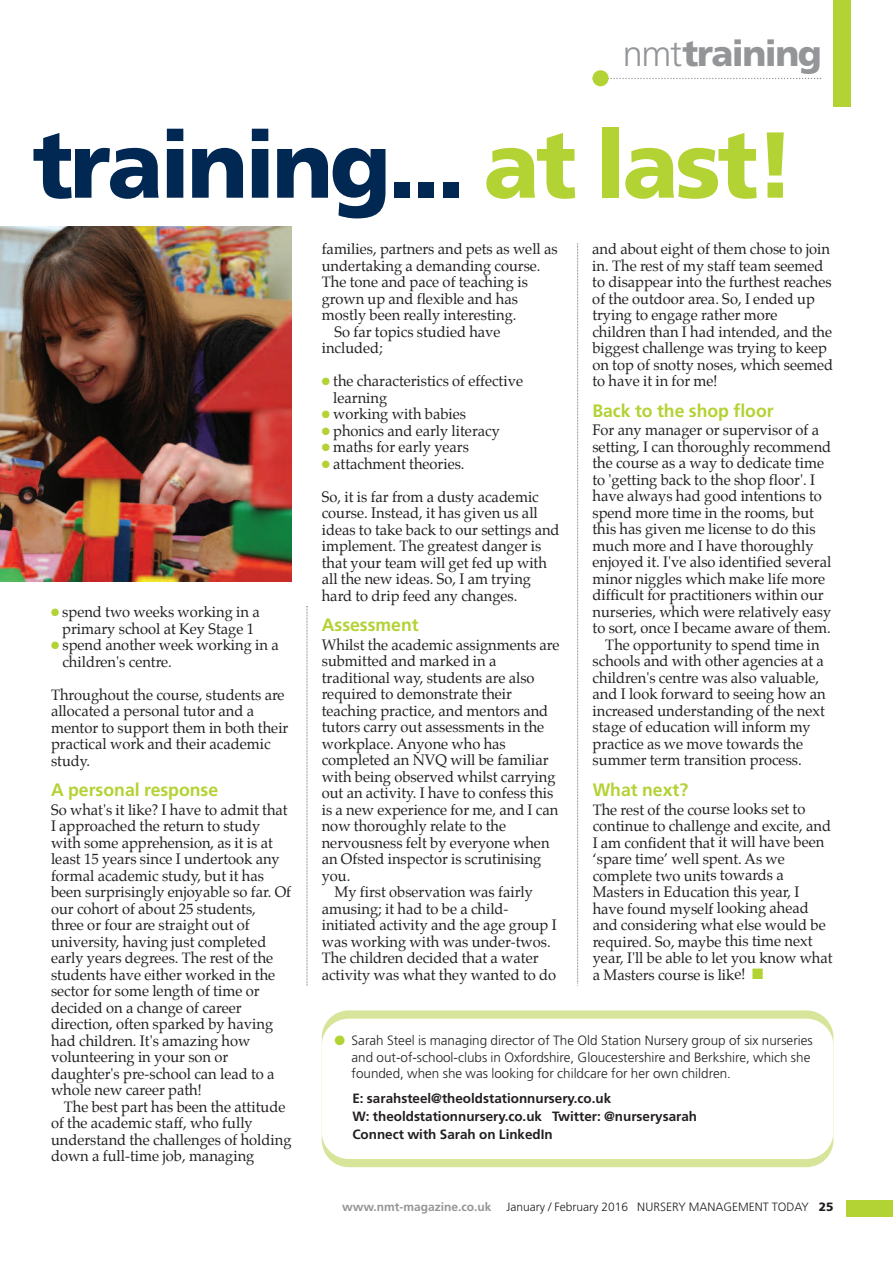
<style>
.page{position:relative;width:893px;height:1263px;background:#fff}
.page>*{position:absolute;margin:0;border:0;box-sizing:border-box;transform-origin:0 0}
.t1{font:900 93.45px "Frutiger";letter-spacing:-.035em;color:#002853}
.t2{font:900 36px "Frutiger";letter-spacing:-.045em;color:#939598}
.t3{font:700 18px "Frutiger";color:#b3d234}
.t4{font:15px/16.5px "Palatino";color:#231f20}
.t5{font:300 13.5px/16.5px "Frutiger";color:#231f20}
.t6{font:700 13.5px/18px "Frutiger";color:#231f20}
.t7{font:300 12px "Frutiger";color:#231f20}
.t8{font:700 12px "Frutiger";color:#939598}
.s1{font-weight:300}
.s2{color:#b3d234}
.s3{font-weight:900}
</style>
<div class="page">
<div style="left:846px;top:1200px;width:47px;height:17px;background:#b3d234"></div>
<div style="left:833px;top:0;width:17px;height:106px;background:#b3d234"></div>
<svg style="left:610px;top:78px;width:211px;height:1px"></svg>
<img style="left:0;top:227px;width:292px;height:354px">
<svg style="left:307px;top:606px;width:1px;height:380px"></svg>
<svg style="left:577px;top:243px;width:1px;height:743px"></svg>
<div style="left:592px;top:70px;width:17px;height:16px;background:#b3d234;border-radius:50%"></div>
<div style="left:322px;top:1010px;width:511px;height:157px;background:#d6e599;border-radius:27px"></div>
<div style="left:322px;top:1019px;width:511px;height:140px;background:#fff;border-radius:27px"></div>
<h2 class="t2" style="left:623px;top:39px;width:201px"><span class="s1">nmt</span>training</h2>
<h1 class="t1" style="left:33px;top:128px;width:764px">training... <span class="s2">at last!</span></h1>
<p class="t4" style="left:322px;top:242px;width:238px">families, partners and pets as well as</p>
<p class="t4" style="left:322px;top:258px;width:220px">undertaking a demanding course.</p>
<p class="t4" style="left:322px;top:275px;width:208px">The tone and pace of teaching is</p>
<p class="t4" style="left:322px;top:291px;width:198px">grown up and flexible and has</p>
<p class="t4" style="left:322px;top:308px;width:196px">mostly been really interesting.</p>
<p class="t4" style="left:334px;top:324px;width:168px">So far topics studied have</p>
<p class="t4" style="left:322px;top:341px;width:63px">included;</p>
<p class="t4" style="left:333px;top:374px;width:191px;text-indent:-11px"><span class="s2">●</span> the characteristics of effective learning</p>
<p class="t4" style="left:322px;top:407px;width:146px"><span class="s2">●</span> working with babies</p>
<p class="t4" style="left:322px;top:423px;width:180px"><span class="s2">●</span> phonics and early literacy</p>
<p class="t4" style="left:322px;top:440px;width:149px"><span class="s2">●</span> maths for early years</p>
<p class="t4" style="left:322px;top:456px;width:144px"><span class="s2">●</span> attachment theories.</p>
<p class="t4" style="left:322px;top:489px;width:239px">So, it is far from a dusty academic course. Instead, it has given us all ideas to take back to our settings and implement. The greatest danger is that your team will get fed up with all the new ideas. So, I am trying hard to drip feed any changes.</p>
<p class="t3" style="left:322px;top:618px;width:98px">Assessment</p>
<p class="t4" style="left:322px;top:637px;width:239px">Whilst the academic assignments are</p>
<p class="t4" style="left:322px;top:654px;width:176px">submitted and marked in a</p>
<p class="t4" style="left:322px;top:670px;width:214px">traditional way, students are also</p>
<p class="t4" style="left:322px;top:687px;width:192px">required to demonstrate their</p>
<p class="t4" style="left:322px;top:703px;width:228px">teaching practice, and mentors and</p>
<p class="t4" style="left:322px;top:720px;width:224px">tutors carry out assessments in the</p>
<p class="t4" style="left:322px;top:736px;width:186px">workplace. Anyone who has</p>
<p class="t4" style="left:322px;top:753px;width:228px">completed an NVQ will be familiar</p>
<p class="t4" style="left:322px;top:769px;width:235px">with being observed whilst carrying</p>
<p class="t4" style="left:322px;top:786px;width:233px">out an activity. I have to confess this</p>
<p class="t4" style="left:322px;top:802px;width:238px">is a new experience for me, and I can</p>
<p class="t4" style="left:322px;top:819px;width:186px">now thoroughly relate to the</p>
<p class="t4" style="left:322px;top:835px;width:229px">nervousness felt by everyone when</p>
<p class="t4" style="left:322px;top:852px;width:221px">an Ofsted inspector is scrutinising</p>
<p class="t4" style="left:322px;top:868px;width:30px">you.</p>
<p class="t4" style="left:334px;top:885px;width:200px">My first observation was fairly</p>
<p class="t4" style="left:322px;top:901px;width:188px">amusing; it had to be a child-</p>
<p class="t4" style="left:322px;top:918px;width:236px">initiated activity and the age group I</p>
<p class="t4" style="left:322px;top:934px;width:230px">was working with was under-twos.</p>
<p class="t4" style="left:322px;top:951px;width:218px">The children decided that a water</p>
<p class="t4" style="left:322px;top:967px;width:236px">activity was what they wanted to do</p>
<p class="t4" style="left:592px;top:242px;width:242px">and about eight of them chose to join in. The rest of my staff team seemed to disappear into the furthest reaches of the outdoor area. So, I ended up trying to engage rather more children than I had intended, and the biggest challenge was trying to keep on top of snotty noses, which seemed to have it in for me!</p>
<p class="t3" style="left:592px;top:403px;width:183px">Back to the shop floor</p>
<p class="t4" style="left:592px;top:423px;width:228px">For any manager or supervisor of a</p>
<p class="t4" style="left:592px;top:439px;width:240px">setting, I can thoroughly recommend</p>
<p class="t4" style="left:592px;top:456px;width:233px">the course as a way to dedicate time</p>
<p class="t4" style="left:592px;top:472px;width:224px">to 'getting back to the shop floor'. I</p>
<p class="t4" style="left:592px;top:489px;width:231px">have always had good intentions to</p>
<p class="t4" style="left:592px;top:505px;width:223px">spend more time in the rooms, but</p>
<p class="t4" style="left:592px;top:522px;width:225px">this has given me license to do this</p>
<p class="t4" style="left:592px;top:538px;width:223px">much more and I have thoroughly</p>
<p class="t4" style="left:592px;top:555px;width:240px">enjoyed it. I've also identified several</p>
<p class="t4" style="left:592px;top:571px;width:234px">minor niggles which make life more</p>
<p class="t4" style="left:592px;top:588px;width:233px">difficult for practitioners within our</p>
<p class="t4" style="left:592px;top:604px;width:240px">nurseries, which were relatively easy</p>
<p class="t4" style="left:593px;top:621px;width:240px">to sort, once I became aware of them.</p>
<p class="t4" style="left:605px;top:637px;width:216px">The opportunity to spend time in</p>
<p class="t4" style="left:593px;top:654px;width:233px">schools and with other agencies at a</p>
<p class="t4" style="left:593px;top:670px;width:228px">children's centre was also valuable,</p>
<p class="t4" style="left:593px;top:687px;width:235px">and I look forward to seeing how an</p>
<p class="t4" style="left:593px;top:703px;width:234px">increased understanding of the next</p>
<p class="t4" style="left:593px;top:720px;width:220px">stage of education will inform my</p>
<p class="t4" style="left:593px;top:736px;width:212px">practice as we move towards the</p>
<p class="t4" style="left:593px;top:753px;width:211px">summer term transition process.</p>
<p class="t3" style="left:593px;top:782px;width:97px">What next?</p>
<p class="t4" style="left:593px;top:802px;width:241px">The rest of the course looks set to continue to challenge and excite, and<br>I am confident that it will have been ‘spare time’ well spent. As we complete two units towards a<br>Masters in Education this year, I have found myself looking ahead and considering what else would be required. So, maybe this time next year, I'll be able to let you know what a Masters course is like! <span class="s2">■</span></p>
<p class="t4" style="left:51px;top:605px;width:210px;text-align:center"><span class="s2">●</span> spend two weeks working in a primary school at Key Stage 1</p>
<p class="t4" style="left:62px;top:638px;width:218px;text-indent:-11px"><span class="s2">●</span> spend another week working in a children's centre.</p>
<p class="t4" style="left:51px;top:687px;width:239px">Throughout the course, students are allocated a personal tutor and a mentor to support them in both their practical work and their academic study.</p>
<p class="t3" style="left:51px;top:783px;width:169px">A personal response</p>
<p class="t4" style="left:51px;top:802px;width:242px">So what's it like? I have to admit that<br>I approached the return to study with some apprehension, as it is at least 15 years since I undertook any formal academic study, but it has been surprisingly enjoyable so far. Of our cohort of about 25 students, three or four are straight out of university, having just completed early years degrees. The rest of the students have either worked in the sector for some length of time or decided on a change of career direction, often sparked by having had children. It's amazing how volunteering in your son or daughter's pre-school can lead to a whole new career path!</p>
<p class="t4" style="left:51px;top:1099px;width:242px;text-indent:13px">The best part has been the attitude of the academic staff, who fully understand the challenges of holding down a full-time job, managing</p>
<p class="t5" style="left:352px;top:1033px;width:463px;text-indent:-17px"><span class="s2">●</span> Sarah Steel is managing director of The Old Station Nursery group of six nurseries and out-of-school-clubs in Oxfordshire, Gloucestershire and Berkshire, which she founded, when she was looking for childcare for her own children.</p>
<p class="t6" style="left:352px;top:1090px;width:346px">E: sarahsteel@theoldstationnursery.co.uk<br>W: theoldstationnursery.co.uk Twitter: @nurserysarah<br>Connect with Sarah on LinkedIn</p>
<p class="t8" style="left:342px;top:1202px;width:151px">www.nmt-magazine.co.uk</p>
<p class="t7" style="left:507px;top:1202px;width:328px">January / February 2016 NURSERY MANAGEMENT TODAY <span class="s3">25</span></p>
</div>
